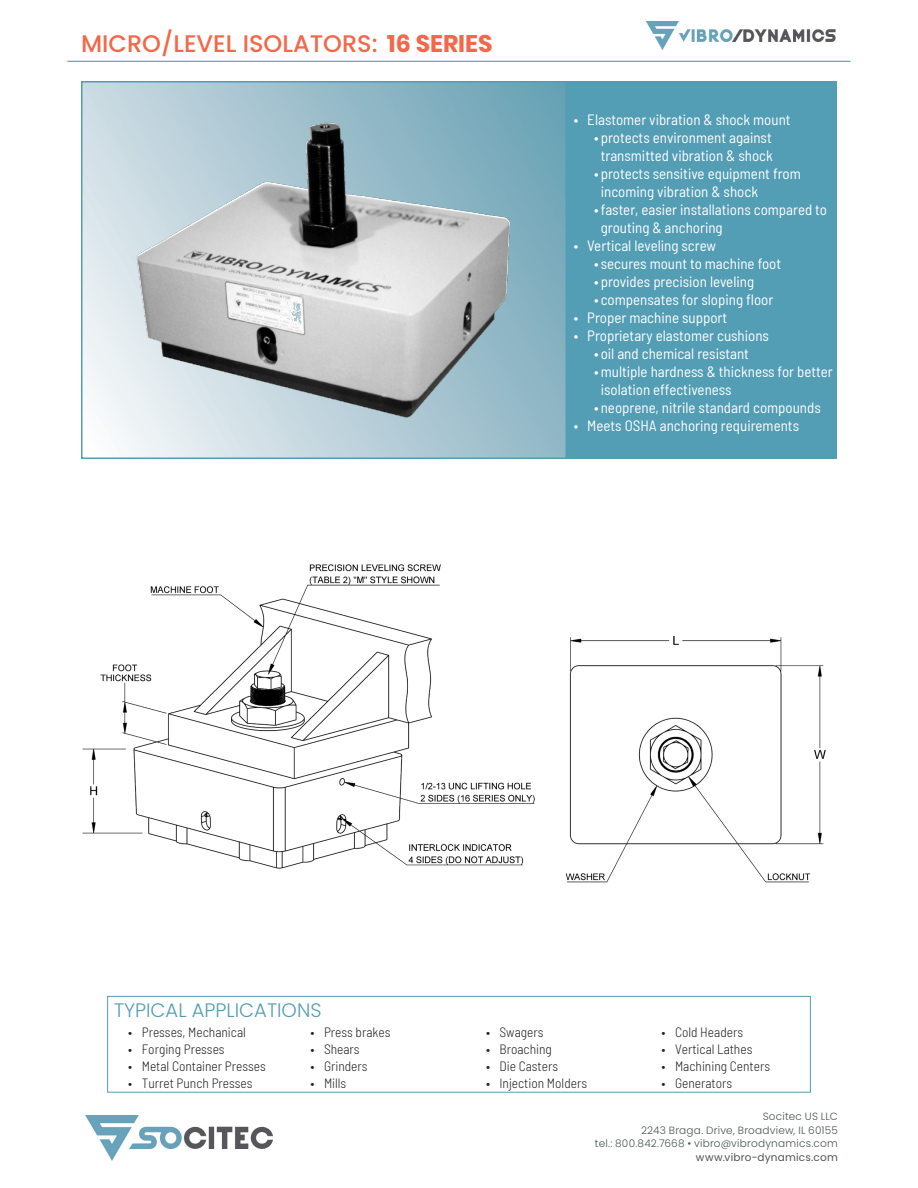
<style>
.page{position:relative;width:918px;height:1188px;background:#fff}
.page>*{position:absolute;margin:0;border:0;box-sizing:border-box;transform-origin:0 0}
.t1{font:500 24px "Poppins";color:#f26849}
.App_Table_Header{font:300 19.5px "Poppins";color:#539db5}
.t2{font:semi-condensed 15px/18px "Barlow";color:#fff}
.t3{font:300 semi-condensed 13.5px "Barlow";color:#231f20}
.t4{font:300 10.5px/13.5px "Poppins";letter-spacing:.02em;color:#4c5356;text-align:right}
.t5{font:10.5px "Poppins";letter-spacing:.02em;color:#4c5356}
.s1{font-weight:700}
</style>
<div class="page">
<img style="left:82px;top:564px;width:744px;height:319px">
<hr style="left:68px;top:61px;width:783px;height:1px;background:#539db5">
<img style="left:645px;top:21px;width:191px;height:29px">
<img style="left:85px;top:1115px;width:188px;height:45px">
<svg style="left:84px;top:84px;width:480px;height:372px"></svg>
<img style="left:135px;top:121px;width:378px;height:298px">
<div style="left:81px;top:81px;width:486px;height:378px;border:2px solid #539db5"></div>
<div style="left:567px;top:81px;width:270px;height:378px;background:#539db5"></div>
<div style="left:107px;top:996px;width:704px;height:97px;border:1px solid #539db5"></div>
<p class="t1" style="left:81px;top:30px;width:413px">MICRO/LEVEL ISOLATORS: <span class="s1">16 SERIES</span></p>
<p class="t2" style="left:574px;top:110px;width:218px">• Elastomer vibration &amp; shock mount</p>
<p class="t2" style="left:594px;top:128px;width:180px;text-align:center">• protects environment against transmitted vibration &amp; shock</p>
<p class="t2" style="left:601px;top:164px;width:202px;text-indent:-7px">• protects sensitive equipment from incoming vibration &amp; shock</p>
<p class="t2" style="left:601px;top:200px;width:228px;text-indent:-7px">•faster, easier installations compared to grouting &amp; anchoring</p>
<p class="t2" style="left:574px;top:236px;width:144px">• Vertical leveling screw</p>
<p class="t2" style="left:594px;top:254px;width:189px">• secures mount to machine foot</p>
<p class="t2" style="left:594px;top:272px;width:162px">• provides precision leveling</p>
<p class="t2" style="left:594px;top:290px;width:181px">• compensates for sloping floor</p>
<p class="t2" style="left:574px;top:308px;width:155px">• Proper machine support</p>
<p class="t2" style="left:574px;top:326px;width:197px">• Proprietary elastomer cushions</p>
<p class="t2" style="left:594px;top:344px;width:157px">• oil and chemical resistant</p>
<p class="t2" style="left:601px;top:362px;width:233px;text-indent:-7px">• multiple hardness &amp; thickness for better isolation effectiveness</p>
<p class="t2" style="left:594px;top:398px;width:228px">• neoprene, nitrile standard compounds</p>
<p class="t2" style="left:574px;top:416px;width:227px">• Meets OSHA anchoring requirements</p>
<p class="App_Table_Header" style="left:114px;top:999px;width:209px">TYPICAL APPLICATIONS</p>
<p class="t3" style="left:128px;top:1024px;width:119px">• Presses, Mechanical</p>
<p class="t3" style="left:310px;top:1024px;width:81px">• Press brakes</p>
<p class="t3" style="left:486px;top:1024px;width:59px">• Swagers</p>
<p class="t3" style="left:662px;top:1024px;width:83px">• Cold Headers</p>
<p class="t3" style="left:128px;top:1041px;width:98px">• Forging Presses</p>
<p class="t3" style="left:310px;top:1041px;width:51px">• Shears</p>
<p class="t3" style="left:486px;top:1041px;width:67px">• Broaching</p>
<p class="t3" style="left:662px;top:1041px;width:92px">• Vertical Lathes</p>
<p class="t3" style="left:128px;top:1058px;width:139px">• Metal Container Presses</p>
<p class="t3" style="left:310px;top:1058px;width:59px">• Grinders</p>
<p class="t3" style="left:486px;top:1058px;width:74px">• Die Casters</p>
<p class="t3" style="left:662px;top:1058px;width:110px">• Machining Centers</p>
<p class="t3" style="left:128px;top:1075px;width:126px">• Turret Punch Presses</p>
<p class="t3" style="left:310px;top:1075px;width:37px">• Mills</p>
<p class="t3" style="left:486px;top:1075px;width:103px">• Injection Molders</p>
<p class="t3" style="left:662px;top:1075px;width:72px">• Generators</p>
<p class="t4" style="left:763px;top:1110px;width:77px">Socitec US LLC</p>
<p class="t4" style="left:595px;top:1123px;width:244px">2243 Braga. Drive, Broadview, IL 60155<br>tel.: 800.842.7668 • vibro@vibrodynamics.com</p>
<p class="t5" style="left:696px;top:1151px;width:143px">www.vibro-dynamics.com</p>
</div>
